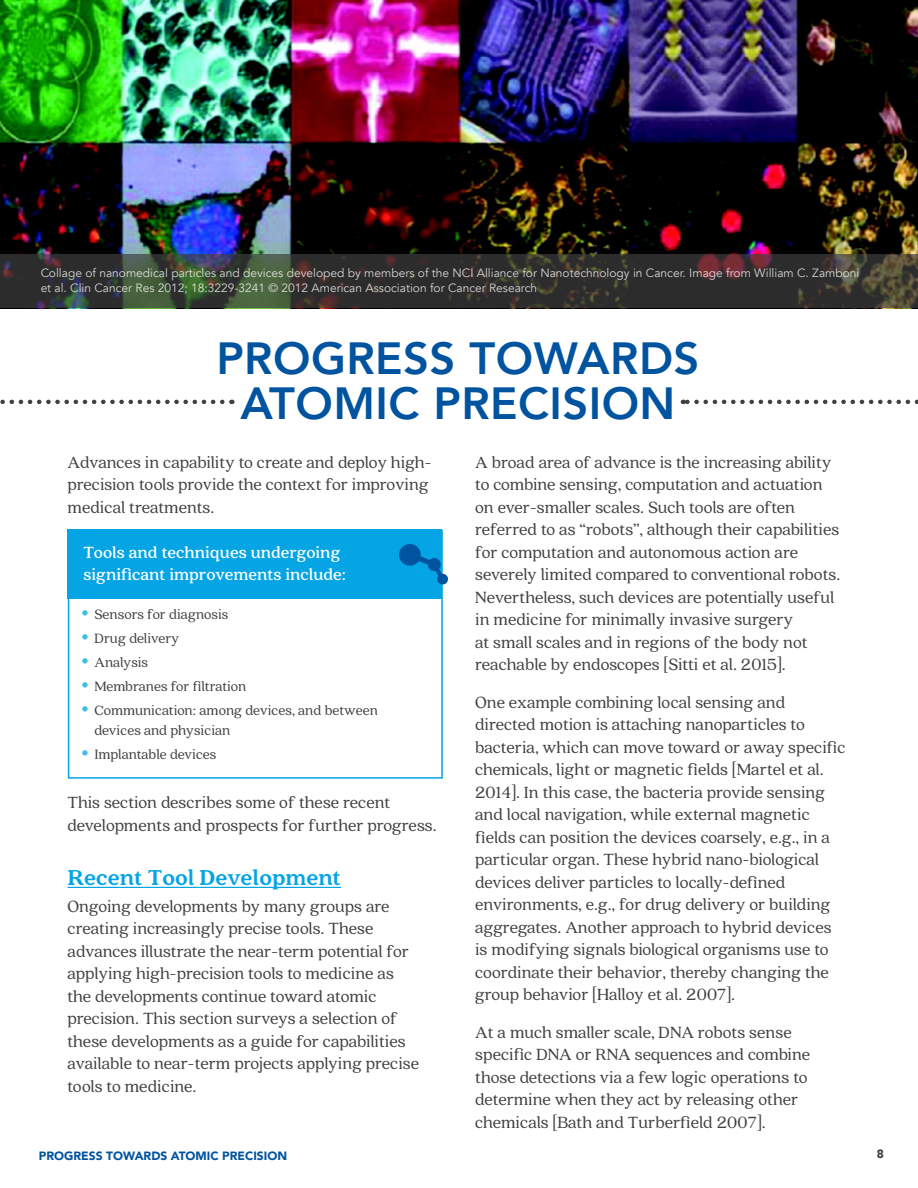
<style>
.page{position:relative;width:918px;height:1188px;background:#fff}
.page>*{position:absolute;margin:0;border:0;box-sizing:border-box;transform-origin:0 0}
.t1{font:800 45px/45px "Avenir";letter-spacing:.01em;color:#00539f;text-align:center}
.t2{font:900 24px "Quincy CF";color:#04a4e5}
.t3{font:18px/22.5px "Quincy CF";color:#404040}
.t4{font:700 18px/22.5px "Quincy CF";letter-spacing:-.005em;color:#fff}
.t5{font:15px/19.5px "Quincy CF";color:#404040}
.t6{font:12px/15px "Avenir";color:#fff}
.t7{font:900 12px "Avenir";color:#00539f}
.t8{font:900 12px "Avenir";color:#404040}
.s1{font-weight:900;font-size:21px;color:#43bbec}
</style>
<div class="page">
<div style="left:68px;top:530px;width:375px;height:249px;border:2px solid #04a4e5"></div>
<div style="left:68px;top:529px;width:374px;height:69px;background:#04a4e5"></div>
<svg style="left:0;top:400px;width:222px;height:4px"></svg>
<svg style="left:683px;top:400px;width:235px;height:4px"></svg>
<hr style="left:68px;top:887px;width:273px;height:1px;background:#04a4e5">
<img style="left:0;top:0;width:918px;height:309px">
<svg style="left:0;top:254px;width:918px;height:54px;background:#363731"></svg>
<svg style="left:399px;top:543px;width:49px;height:42px"></svg>
<p class="t6" style="left:40px;top:265px;width:820px">Collage of nanomedical particles and devices developed by members of the NCI Alliance for Nanotechnology in Cancer. Image from William C. Zamboni et al. Clin Cancer Res 2012; 18:3229-3241 © 2012 American Association for Cancer Research</p>
<h1 class="t1" style="left:216px;top:335px;width:485px">PROGRESS TOWARDS<br>ATOMIC PRECISION</h1>
<p class="t3" style="left:68px;top:451px;width:366px">Advances in capability to create and deploy high&shy;precision tools provide the context for improving medical treatments.</p>
<p class="t4" style="left:83px;top:541px;width:264px">Tools and techniques undergoing significant improvements include:</p>
<p class="t5" style="left:81px;top:605px;width:149px"><span class="s1">•</span> Sensors for diagnosis</p>
<p class="t5" style="left:81px;top:629px;width:100px"><span class="s1">•</span> Drug delivery</p>
<p class="t5" style="left:81px;top:653px;width:69px"><span class="s1">•</span> Analysis</p>
<p class="t5" style="left:81px;top:677px;width:167px"><span class="s1">•</span> Membranes for filtration</p>
<p class="t5" style="left:94px;top:701px;width:285px;text-indent:-14px"><span class="s1">•</span> Communication: among devices, and between devices and physician</p>
<p class="t5" style="left:81px;top:745px;width:137px"><span class="s1">•</span> Implantable devices</p>
<p class="t3" style="left:68px;top:792px;width:371px">This section describes some of these recent developments and prospects for further progress.</p>
<h2 class="t2" style="left:68px;top:863px;width:275px">Recent Tool Development</h2>
<p class="t3" style="left:68px;top:895px;width:353px">Ongoing developments by many groups are creating increasingly precise tools. These advances illustrate the near-term potential for applying high-precision tools to medicine as the developments continue toward atomic precision. This section surveys a selection of these developments as a guide for capabilities available to near-term projects applying precise tools to medicine.</p>
<p class="t3" style="left:475px;top:451px;width:367px">A broad area of advance is the increasing ability to combine sensing, computation and actuation on ever-smaller scales. Such tools are often referred to as “robots”, although their capabilities for computation and autonomous action are severely limited compared to conventional robots.<br>Nevertheless, such devices are potentially useful in medicine for minimally invasive surgery<br>at small scales and in regions of the body not reachable by endoscopes [Sitti et al. 2015].</p>
<p class="t3" style="left:475px;top:691px;width:372px">One example combining local sensing and directed motion is attaching nanoparticles to bacteria, which can move toward or away specific chemicals, light or magnetic fields [Martel et al.<br>2014]. In this case, the bacteria provide sensing and local navigation, while external magnetic fields can position the devices coarsely, e.g., in a particular organ. These hybrid nano-biological devices deliver particles to locally-defined environments, e.g., for drug delivery or building aggregates. Another approach to hybrid devices is modifying signals biological organisms use to coordinate their behavior, thereby changing the group behavior [Halloy et al. 2007].</p>
<p class="t3" style="left:475px;top:1021px;width:337px">At a much smaller scale, DNA robots sense specific DNA or RNA sequences and combine those detections via a few logic operations to determine when they act by releasing other chemicals [Bath and Turberfield 2007].</p>
<p class="t7" style="left:39px;top:1145px;width:250px">PROGRESS TOWARDS ATOMIC PRECISION</p>
<p class="t8" style="left:877px;top:1144px;width:9px">8</p>
</div>
